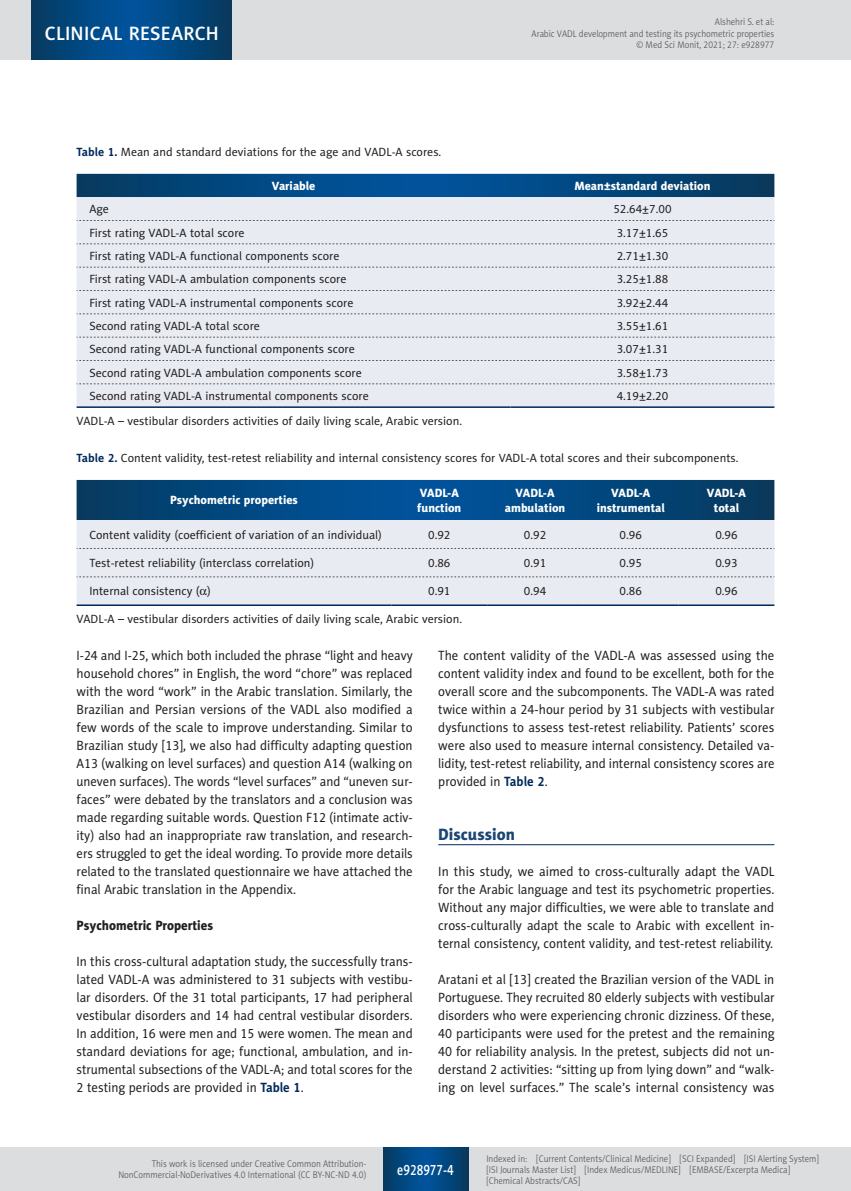
<style>
.page{position:relative;width:851px;height:1191px;background:#fff}
.page>*{position:absolute;margin:0;border:0;box-sizing:border-box;transform-origin:0 0}
.t1{font:19.5px "Naomi Sans EFN Medium";letter-spacing:.015em;color:#fff}
.MSM_Headline_1{font:16.5px "Naomi Sans EFN Heavy";color:#1a4574}
.t2{font:15px "Naomi Sans EFN Medium";color:#fff;scale:.8 1}
.MSM_Body{font:13.5px/18px "Naomi Sans EFN";color:#231f20;text-align:justify;scale:.95 1}
.MSM_Body-2{font:13.5px/18px "Naomi Sans EFN";color:#231f20;text-align:justify;scale:.94 1}
.MSM_Body-3{font:13.5px/18px "Naomi Sans EFN";color:#231f20;text-align:justify;scale:.96 1}
.MSM_Headline_2{font:13.5px "Naomi Sans EFN Heavy";color:#231f20;scale:.95 1}
.MSM_Tabela_zawartosc{font:12px "Naomi Sans EFN";color:#231f20}
.MSM_Tabela_tytul{font:12px "Naomi Sans EFN";color:#231f20}
.MSM_Table_podpis_dol{font:12px "Naomi Sans EFN";color:#231f20}
.MSM_Tabela_Head{font:12px "Naomi Sans EFN Heavy";color:#fff}
.t3{font:9.75px/11.2px "Naomi Sans EFN Light";color:#57585a;text-align:right;scale:.9 1}
.s1{font-weight:700;color:#00295c}
.s2{font-family:"Standard Sym L"}
</style>
<div class="page">
<hr style="left:438px;top:844px;width:336px;height:1px;background:#00295c">
<svg style="left:77px;top:174px;width:697px;height:23px;background:#02477e"></svg>
<div style="left:77px;top:197px;width:697px;height:209px;background:#e8ebf2"></div>
<svg style="left:77px;top:220px;width:697px;height:1px"></svg>
<svg style="left:77px;top:243px;width:697px;height:1px"></svg>
<svg style="left:77px;top:267px;width:697px;height:1px"></svg>
<svg style="left:77px;top:290px;width:697px;height:1px"></svg>
<svg style="left:77px;top:313px;width:697px;height:1px"></svg>
<svg style="left:77px;top:337px;width:697px;height:1px"></svg>
<svg style="left:77px;top:360px;width:697px;height:1px"></svg>
<svg style="left:77px;top:383px;width:697px;height:1px"></svg>
<hr style="left:77px;top:406px;width:433px;height:2px;background:#00295c">
<hr style="left:510px;top:406px;width:264px;height:2px;background:#00295c">
<svg style="left:77px;top:480px;width:697px;height:40px;background:#02477e"></svg>
<div style="left:77px;top:520px;width:697px;height:84px;background:#e8ebf2"></div>
<svg style="left:77px;top:548px;width:697px;height:1px"></svg>
<svg style="left:77px;top:576px;width:697px;height:1px"></svg>
<hr style="left:77px;top:604px;width:314px;height:2px;background:#00295c">
<hr style="left:391px;top:604px;width:96px;height:2px;background:#00295c">
<hr style="left:487px;top:604px;width:96px;height:2px;background:#00295c">
<hr style="left:583px;top:604px;width:95px;height:2px;background:#00295c">
<hr style="left:678px;top:604px;width:96px;height:2px;background:#00295c">
<div style="left:0;top:1148px;width:850px;height:43px;background:#dcdddf"></div>
<svg style="left:383px;top:1147px;width:85px;height:43px;background:#02477e"></svg>
<div style="left:0;top:0;width:850px;height:60px;background:#dcdddf"></div>
<hr style="left:850px;top:0;width:1px;height:60px;background:#dcdddf">
<svg style="left:32px;top:0;width:200px;height:60px;background:#02477e"></svg>
<h1 class="t1" style="left:45px;top:22px;width:175px">CLINICAL RESEARCH</h1>
<p class="MSM_Tabela_tytul" style="left:77px;top:145px;width:366px"><span class="s1">Table 1.</span> Mean and standard deviations for the age and VADL-A scores.</p>
<p class="t3" style="left:531px;top:16px;width:271px">Alshehri S. et al:<br>Arabic VADL development and testing its psychometric properties © Med Sci Monit, 2021; 27: e928977</p>
<p class="MSM_Tabela_Head" style="left:271px;top:178px;width:45px">Variable</p>
<p class="MSM_Tabela_Head" style="left:574px;top:178px;width:138px">Mean±standard deviation</p>
<p class="MSM_Tabela_zawartosc" style="left:89px;top:202px;width:21px">Age</p>
<p class="MSM_Tabela_zawartosc" style="left:613px;top:202px;width:60px">52.64±7.00</p>
<p class="MSM_Tabela_zawartosc" style="left:89px;top:225px;width:157px">First rating VADL-A total score</p>
<p class="MSM_Tabela_zawartosc" style="left:616px;top:225px;width:53px">3.17±1.65</p>
<p class="MSM_Tabela_zawartosc" style="left:89px;top:249px;width:251px">First rating VADL-A functional components score</p>
<p class="MSM_Tabela_zawartosc" style="left:616px;top:249px;width:53px">2.71±1.30</p>
<p class="MSM_Tabela_zawartosc" style="left:89px;top:272px;width:258px">First rating VADL-A ambulation components score</p>
<p class="MSM_Tabela_zawartosc" style="left:616px;top:272px;width:53px">3.25±1.88</p>
<p class="MSM_Tabela_zawartosc" style="left:89px;top:295px;width:265px">First rating VADL-A instrumental components score</p>
<p class="MSM_Tabela_zawartosc" style="left:616px;top:295px;width:53px">3.92±2.44</p>
<p class="MSM_Tabela_zawartosc" style="left:89px;top:319px;width:172px">Second rating VADL-A total score</p>
<p class="MSM_Tabela_zawartosc" style="left:616px;top:319px;width:53px">3.55±1.61</p>
<p class="MSM_Tabela_zawartosc" style="left:89px;top:342px;width:267px">Second rating VADL-A functional components score</p>
<p class="MSM_Tabela_zawartosc" style="left:616px;top:342px;width:53px">3.07±1.31</p>
<p class="MSM_Tabela_zawartosc" style="left:89px;top:365px;width:274px">Second rating VADL-A ambulation components score</p>
<p class="MSM_Tabela_zawartosc" style="left:616px;top:365px;width:53px">3.58±1.73</p>
<p class="MSM_Tabela_zawartosc" style="left:89px;top:389px;width:281px">Second rating VADL-A instrumental components score</p>
<p class="MSM_Tabela_zawartosc" style="left:616px;top:389px;width:53px">4.19±2.20</p>
<p class="MSM_Table_podpis_dol" style="left:77px;top:414px;width:387px">VADL-A – vestibular disorders activities of daily living scale, Arabic version.</p>
<p class="MSM_Tabela_tytul" style="left:77px;top:451px;width:663px"><span class="s1">Table 2.</span> Content validity, test-retest reliability and internal consistency scores for VADL-A total scores and their subcomponents.</p>
<p class="MSM_Tabela_Head" style="left:170px;top:493px;width:129px">Psychometric properties</p>
<p class="MSM_Tabela_Head" style="left:419px;top:485px;width:41px">VADL-A</p>
<p class="MSM_Tabela_Head" style="left:417px;top:501px;width:45px">function</p>
<p class="MSM_Tabela_Head" style="left:515px;top:485px;width:41px">VADL-A</p>
<p class="MSM_Tabela_Head" style="left:504px;top:501px;width:62px">ambulation</p>
<p class="MSM_Tabela_Head" style="left:611px;top:485px;width:41px">VADL-A</p>
<p class="MSM_Tabela_Head" style="left:596px;top:501px;width:70px">instrumental</p>
<p class="MSM_Tabela_Head" style="left:706px;top:485px;width:41px">VADL-A</p>
<p class="MSM_Tabela_Head" style="left:713px;top:501px;width:27px">total</p>
<p class="MSM_Tabela_zawartosc" style="left:89px;top:527px;width:294px">Content validity (coefficient of variation of an individual)</p>
<p class="MSM_Tabela_zawartosc" style="left:428px;top:527px;width:24px">0.92</p>
<p class="MSM_Tabela_zawartosc" style="left:524px;top:527px;width:24px">0.92</p>
<p class="MSM_Tabela_zawartosc" style="left:619px;top:527px;width:24px">0.96</p>
<p class="MSM_Tabela_zawartosc" style="left:715px;top:527px;width:24px">0.96</p>
<p class="MSM_Tabela_zawartosc" style="left:89px;top:556px;width:226px">Test-retest reliability (interclass correlation)</p>
<p class="MSM_Tabela_zawartosc" style="left:428px;top:556px;width:24px">0.86</p>
<p class="MSM_Tabela_zawartosc" style="left:524px;top:556px;width:24px">0.91</p>
<p class="MSM_Tabela_zawartosc" style="left:619px;top:556px;width:24px">0.95</p>
<p class="MSM_Tabela_zawartosc" style="left:715px;top:556px;width:24px">0.93</p>
<p class="MSM_Tabela_zawartosc" style="left:89px;top:584px;width:123px">Internal consistency (<span class="s2">a</span>)</p>
<p class="MSM_Tabela_zawartosc" style="left:428px;top:584px;width:24px">0.91</p>
<p class="MSM_Tabela_zawartosc" style="left:524px;top:584px;width:24px">0.94</p>
<p class="MSM_Tabela_zawartosc" style="left:619px;top:584px;width:24px">0.86</p>
<p class="MSM_Tabela_zawartosc" style="left:715px;top:584px;width:24px">0.96</p>
<p class="MSM_Table_podpis_dol" style="left:77px;top:612px;width:387px">VADL-A – vestibular disorders activities of daily living scale, Arabic version.</p>
<p class="MSM_Body-2" style="left:77px;top:646px;width:359px">I-24 and I-25, which both included the phrase “light and heavy household chores” in English, the word “chore” was replaced with the word “work” in the Arabic translation. Similarly, the Brazilian and Persian versions of the VADL also modified a few words of the scale to improve understanding. Similar to Brazilian study [13], we also had difficulty adapting question A13 (walking on level surfaces) and question A14 (walking on uneven surfaces). The words “level surfaces” and “uneven sur&shy;faces” were debated by the translators and a conclusion was made regarding suitable words. Question F12 (intimate activ&shy;ity) also had an inappropriate raw translation, and research&shy;ers struggled to get the ideal wording. To provide more details related to the translated questionnaire we have attached the final Arabic translation in the Appendix.</p>
<p class="MSM_Headline_2" style="left:77px;top:917px;width:145px">Psychometric Properties</p>
<p class="MSM_Body" style="left:77px;top:952px;width:355px">In this cross-cultural adaptation study, the successfully trans&shy;lated VADL-A was administered to 31 subjects with vestibu&shy;lar disorders. Of the 31 total participants, 17 had peripheral vestibular disorders and 14 had central vestibular disorders.<br>In addition, 16 were men and 15 were women. The mean and standard deviations for age; functional, ambulation, and in&shy;strumental subsections of the VADL-A; and total scores for the 2 testing periods are provided in <span class="s1">Table 1</span>.</p>
<p class="MSM_Body" style="left:438px;top:646px;width:355px">The content validity of the VADL-A was assessed using the content validity index and found to be excellent, both for the overall score and the subcomponents. The VADL-A was rated twice within a 24-hour period by 31 subjects with vestibular dysfunctions to assess test-retest reliability. Patients’ scores were also used to measure internal consistency. Detailed va&shy;lidity, test-retest reliability, and internal consistency scores are provided in <span class="s1">Table 2</span>.</p>
<p class="MSM_Headline_1" style="left:438px;top:824px;width:78px">Discussion</p>
<p class="MSM_Body-3" style="left:438px;top:862px;width:352px">In this study, we aimed to cross-culturally adapt the VADL for the Arabic language and test its psychometric properties.<br>Without any major difficulties, we were able to translate and cross-culturally adapt the scale to Arabic with excellent in&shy;ternal consistency, content validity, and test-retest reliability.</p>
<p class="MSM_Body" style="left:438px;top:970px;width:355px">Aratani et al [13] created the Brazilian version of the VADL in Portuguese. They recruited 80 elderly subjects with vestibular disorders who were experiencing chronic dizziness. Of these, 40 participants were used for the pretest and the remaining 40 for reliability analysis. In the pretest, subjects did not un&shy;derstand 2 activities: “sitting up from lying down” and “walk&shy;ing on level surfaces.” The scale’s internal consistency was</p>
<p class="t3" style="left:118px;top:1158px;width:277px">This work is licensed under Creative Common Attribution-<br>NonCommercial-NoDerivatives 4.0 International (CC BY-NC-ND 4.0)</p>
<p class="t2" style="left:397px;top:1160px;width:72px">e928977-4</p>
<p class="t3" style="left:486px;top:1152px;width:371px;text-align:left">Indexed in: [Current Contents/Clinical Medicine] [SCI Expanded] [ISI Alerting System] [ISI Journals Master List] [Index Medicus/MEDLINE] [EMBASE/Excerpta Medica] [Chemical Abstracts/CAS]</p>
</div>
